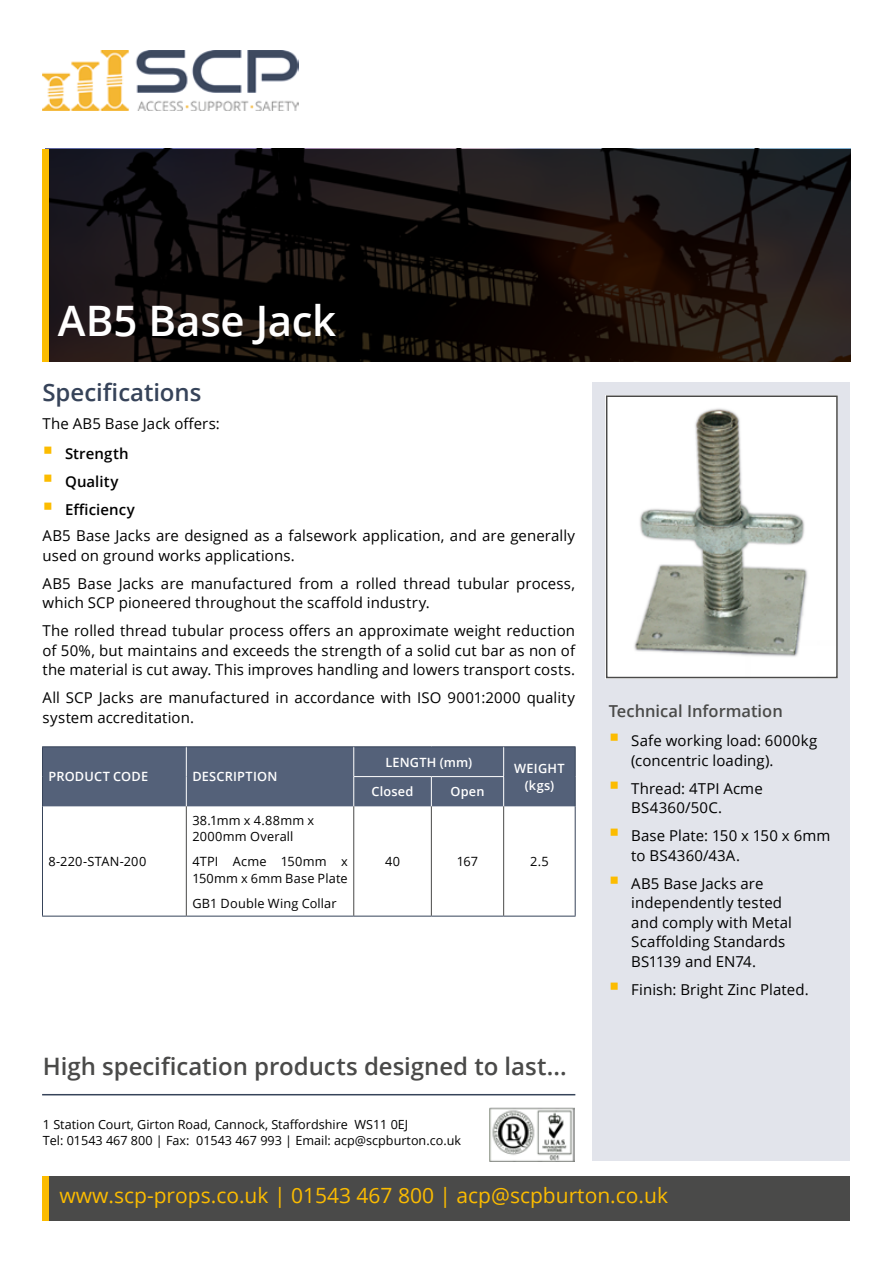
<style>
.page{position:relative;width:893px;height:1263px;background:#fff}
.page>*{position:absolute;margin:0;border:0;box-sizing:border-box;transform-origin:0 0}
.t1{font:600 42px "Open Sans";letter-spacing:-.005em;color:#fff}
.t2{font:600 24px "Open Sans";letter-spacing:-.005em;color:#4a4a49}
.t3{font:600 24px "Open Sans";letter-spacing:-.005em;color:#364359}
.t4{font:21px "Open Sans";color:#fcbc00}
.t5{font:600 16.5px "Open Sans";color:#4a4a49}
.t6{font:15px/19.5px "Open Sans";letter-spacing:.005em;color:#000}
.t7{font:600 15px/28px "Open Sans";letter-spacing:.005em;color:#000}
.t8{font:12.75px/16.5px "Open Sans";letter-spacing:.01em;color:#000}
.t9{font:600 12.75px/16.5px "Open Sans";letter-spacing:.015em;color:#fff;text-align:center}
.t10{font:12.6px/16.5px "Open Sans";color:#000}
</style>
<div class="page">
<svg style="left:49px;top:149px;width:801px;height:212px;background:#181211"></svg>
<div style="left:43px;top:1176px;width:807px;height:44px;background:#4a4a49"></div>
<img style="left:43px;top:51px;width:256px;height:59px">
<div style="left:43px;top:149px;width:6px;height:212px;background:#fcbc00"></div>
<div style="left:43px;top:1176px;width:6px;height:44px;background:#fcbc00"></div>
<img style="left:489px;top:1108px;width:86px;height:54px">
<hr style="left:42px;top:1094px;width:533px;height:1px;background:#364359">
<div style="left:592px;top:383px;width:258px;height:778px;background:#e2e4eb"></div>
<img style="left:609px;top:398px;width:226px;height:277px">
<div style="left:606px;top:395px;width:232px;height:283px;border:2px solid #4a4a49"></div>
<hr style="left:42px;top:746px;width:144px;height:1px;background:#364359">
<hr style="left:186px;top:746px;width:168px;height:1px;background:#364359">
<hr style="left:354px;top:746px;width:77px;height:1px;background:#364359">
<hr style="left:431px;top:746px;width:73px;height:1px;background:#364359">
<hr style="left:504px;top:746px;width:72px;height:1px;background:#364359">
<hr style="left:42px;top:806px;width:1px;height:110px;background:#364359">
<hr style="left:575px;top:806px;width:1px;height:110px;background:#364359">
<hr style="left:42px;top:916px;width:144px;height:1px;background:#364359">
<hr style="left:186px;top:916px;width:168px;height:1px;background:#364359">
<hr style="left:354px;top:916px;width:77px;height:1px;background:#364359">
<hr style="left:431px;top:916px;width:73px;height:1px;background:#364359">
<hr style="left:504px;top:916px;width:72px;height:1px;background:#364359">
<div style="left:42px;top:747px;width:534px;height:59px;background:#546179"></div>
<hr style="left:186px;top:806px;width:1px;height:110px;background:#4a4a49">
<hr style="left:353px;top:806px;width:1px;height:110px;background:#4a4a49">
<hr style="left:431px;top:806px;width:1px;height:110px;background:#4a4a49">
<hr style="left:503px;top:806px;width:1px;height:110px;background:#4a4a49">
<h1 class="t1" style="left:58px;top:292px;width:280px">AB5 Base Jack</h1>
<h2 class="t3" style="left:43px;top:376px;width:160px">Specifications</h2>
<p class="t6" style="left:43px;top:413px;width:179px">The AB5 Base Jack offers:</p>
<p class="t7" style="left:65px;top:439px;width:71px">Strength<br>Quality<br>Efficiency</p>
<p class="t6" style="left:43px;top:525px;width:534px">AB5 Base Jacks are designed as a falsework application, and are generally used on ground works applications.</p>
<p class="t6" style="left:43px;top:573px;width:534px">AB5 Base Jacks are manufactured from a rolled thread tubular process, which SCP pioneered throughout the scaffold industry.</p>
<p class="t6" style="left:43px;top:621px;width:534px;text-align:justify">The rolled thread tubular process offers an approximate weight reduction of 50%, but maintains and exceeds the strength of a solid cut bar as non of the material is cut away. This improves handling and lowers transport costs.</p>
<p class="t6" style="left:43px;top:688px;width:534px">All SCP Jacks are manufactured in accordance with ISO 9001:2000 quality system accreditation.</p>
<p class="t9" style="left:48px;top:768px;width:101px">PRODUCT CODE</p>
<p class="t9" style="left:192px;top:768px;width:86px">DESCRIPTION</p>
<p class="t8" style="left:49px;top:853px;width:99px">8-220-STAN-200</p>
<p class="t8" style="left:192px;top:811px;width:123px">38.1mm x 4.88mm x<br>2000mm Overall</p>
<p class="t8" style="left:192px;top:853px;width:157px">4TPI Acme 150mm x<br>150mm x 6mm Base Plate</p>
<p class="t8" style="left:192px;top:894px;width:146px">GB1 Double Wing Collar</p>
<p class="t9" style="left:385px;top:753px;width:88px">LENGTH (mm)</p>
<p class="t9" style="left:372px;top:783px;width:43px">Closed</p>
<p class="t9" style="left:450px;top:783px;width:36px">Open</p>
<p class="t9" style="left:514px;top:760px;width:52px">WEIGHT (kgs)</p>
<p class="t8" style="left:385px;top:853px;width:17px">40</p>
<p class="t8" style="left:457px;top:853px;width:23px">167</p>
<p class="t8" style="left:530px;top:853px;width:20px">2.5</p>
<h2 class="t2" style="left:43px;top:1050px;width:525px">High specification products designed to last...</h2>
<p class="t10" style="left:43px;top:1116px;width:420px">1 Station Court, Girton Road, Cannock, Staffordshire WS11 0EJ<br>Tel: 01543 467 800 | Fax: 01543 467 993 | Email: acp@scpburton.co.uk</p>
<p class="t5" style="left:609px;top:699px;width:176px">Technical Information</p>
<p class="t6" style="left:631px;top:730px;width:188px">Safe working load: 6000kg (concentric loading).</p>
<p class="t6" style="left:631px;top:778px;width:133px">Thread: 4TPI Acme<br>BS4360/50C.</p>
<p class="t6" style="left:631px;top:825px;width:201px">Base Plate: 150 x 150 x 6mm to BS4360/43A.</p>
<p class="t6" style="left:631px;top:873px;width:162px">AB5 Base Jacks are independently tested and comply with Metal<br>Scaffolding Standards<br>BS1139 and EN74.</p>
<p class="t6" style="left:631px;top:979px;width:179px">Finish: Bright Zinc Plated.</p>
<h3 class="t4" style="left:60px;top:1180px;width:610px">www.scp-props.co.uk | 01543 467 800 | acp@scpburton.co.uk</h3>
</div>
